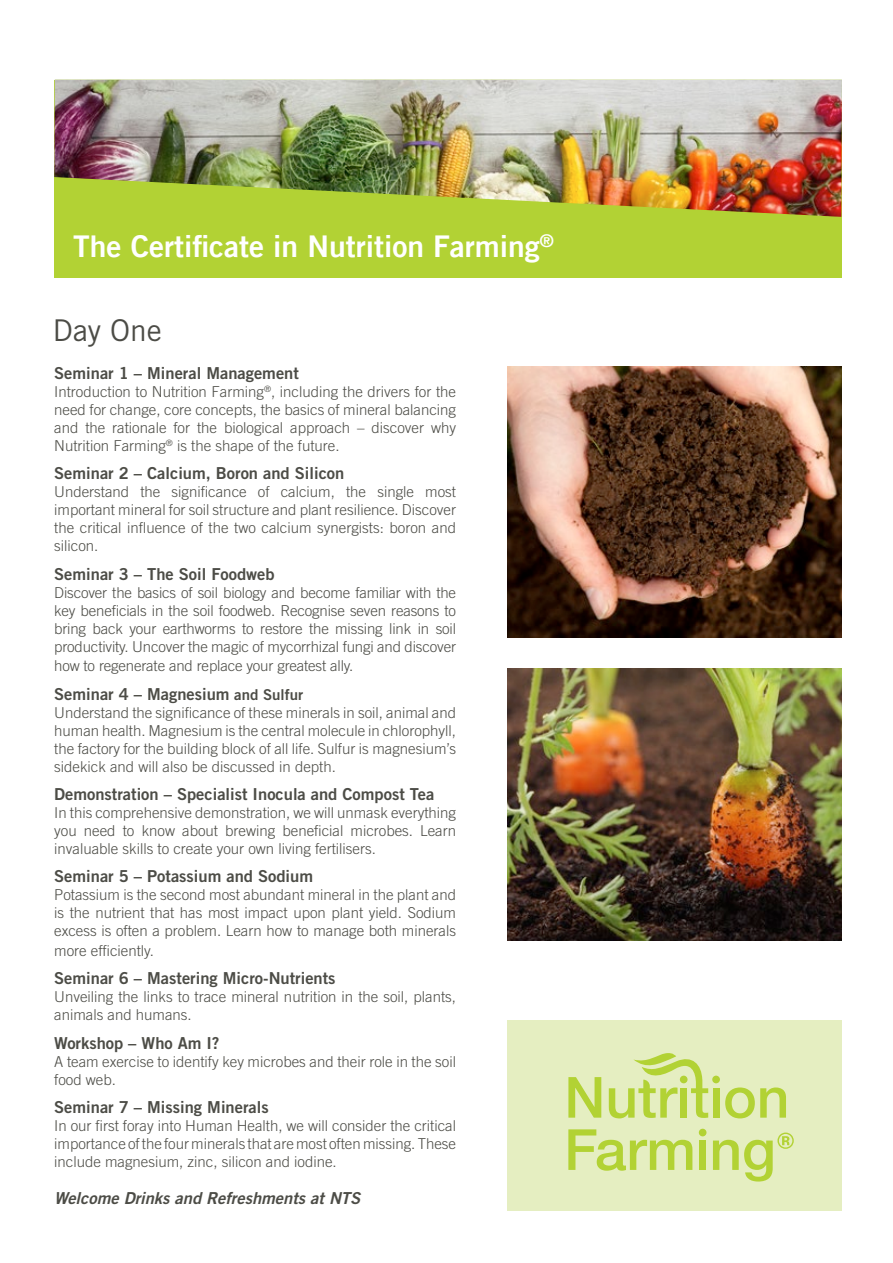
<style>
.page{position:relative;width:893px;height:1263px;background:#fff}
.page>*{position:absolute;margin:0;border:0;box-sizing:border-box;transform-origin:0 0}
.t1{font:30px "Trade Gothic LT Bold Two";color:#fff}
.t2{font:30px "Trade Gothic";color:#4c4c46}
.t3{font:16.5px "Trade Gothic Bold Two";color:#4c4c46}
.t4{font:italic 16.5px "Trade Gothic Bold Two";color:#4c4c46}
.t5{font:300 15px/18px "Trade Gothic";color:#4c4c46;text-align:justify}
.s1{font-size:15px}
</style>
<div class="page">
<img style="left:507px;top:367px;width:335px;height:271px">
<img style="left:507px;top:669px;width:335px;height:272px">
<div style="left:507px;top:1020px;width:335px;height:191px;background:#e5eec1"></div>
<svg style="left:568px;top:1077px;width:33px;height:41px"></svg>
<div style="left:713px;top:1088px;width:6px;height:30px;background:#b2d234"></div>
<svg style="left:725px;top:1087px;width:61px;height:31px"></svg>
<svg style="left:568px;top:1129px;width:124px;height:42px"></svg>
<div style="left:699px;top:1140px;width:7px;height:30px;background:#b2d234"></div>
<div style="left:712px;top:1076px;width:8px;height:7px;background:#b2d234;border-radius:50%"></div>
<div style="left:699px;top:1129px;width:7px;height:7px;background:#b2d234;border-radius:50%"></div>
<svg style="left:609px;top:1053px;width:99px;height:65px"></svg>
<svg style="left:713px;top:1132px;width:81px;height:49px"></svg>
<div style="left:54px;top:80px;width:788px;height:197px;background:#b2d234"></div>
<img style="left:54px;top:80px;width:788px;height:137px">
<h1 class="t1" style="left:73px;top:227px;width:482px">The Certificate in Nutrition Farming<sup>®</sup></h1>
<h1 class="t2" style="left:53px;top:313px;width:111px">Day One</h1>
<p class="t3" style="left:54px;top:363px;width:246px">Seminar 1 – Mineral Management</p>
<p class="t5" style="left:54px;top:382px;width:403px">Introduction to Nutrition Farming<sup>®</sup>, including the drivers for the need for change, core concepts, the basics of mineral balancing and the rationale for the biological approach – discover why Nutrition Farming<sup>®</sup> is the shape of the future.</p>
<p class="t3" style="left:54px;top:463px;width:292px">Seminar 2 – Calcium, Boron and Silicon</p>
<p class="t5" style="left:54px;top:483px;width:403px">Understand the significance of calcium, the single most important mineral for soil structure and plant resilience. Discover the critical influence of the two calcium synergists: boron and silicon.</p>
<p class="t3" style="left:54px;top:563px;width:222px">Seminar 3 – The Soil Foodweb</p>
<p class="t5" style="left:54px;top:583px;width:403px">Discover the basics of soil biology and become familiar with the key beneficials in the soil foodweb. Recognise seven reasons to bring back your earthworms to restore the missing link in soil productivity. Uncover the magic of mycorrhizal fungi and discover</p>
<p class="t5" style="left:54px;top:657px;width:301px">how to regenerate and replace your greatest ally.</p>
<p class="t3" style="left:54px;top:684px;width:250px">Seminar 4 – Magnesium <span class="s1">and Sulfur</span></p>
<p class="t5" style="left:54px;top:703px;width:403px">Understand the significance of these minerals in soil, animal and human health. Magnesium is the central molecule in chlorophyll, the factory for the building block of all life. Sulfur is magnesium’s sidekick and will also be discussed in depth.</p>
<p class="t3" style="left:54px;top:784px;width:382px">Demonstration – Specialist Inocula and Compost Tea</p>
<p class="t5" style="left:54px;top:803px;width:403px">In this comprehensive demonstration, we will unmask everything you need to know about brewing beneficial microbes. Learn invaluable skills to create your own living fertilisers.</p>
<p class="t3" style="left:54px;top:866px;width:260px">Seminar 5 – Potassium and Sodium</p>
<p class="t5" style="left:54px;top:886px;width:403px">Potassium is the second most abundant mineral in the plant and is the nutrient that has most impact upon plant yield. Sodium excess is often a problem. Learn how to manage both minerals</p>
<p class="t5" style="left:54px;top:942px;width:101px">more efficiently.</p>
<p class="t3" style="left:54px;top:968px;width:283px">Seminar 6 – Mastering Micro-Nutrients</p>
<p class="t5" style="left:54px;top:988px;width:403px">Unveiling the links to trace mineral nutrition in the soil, plants, animals and humans.</p>
<p class="t3" style="left:54px;top:1033px;width:167px">Workshop – Who Am I?</p>
<p class="t5" style="left:54px;top:1052px;width:403px">A team exercise to identify key microbes and their role in the soil food web.</p>
<p class="t3" style="left:54px;top:1097px;width:216px">Seminar 7 – Missing Minerals</p>
<p class="t5" style="left:54px;top:1116px;width:403px">In our first foray into Human Health, we will consider the critical importance of the four minerals that are most often missing. These include magnesium, zinc, silicon and iodine.</p>
<p class="t4" style="left:54px;top:1188px;width:307px">Welcome Drinks and Refreshments at NTS</p>
</div>
